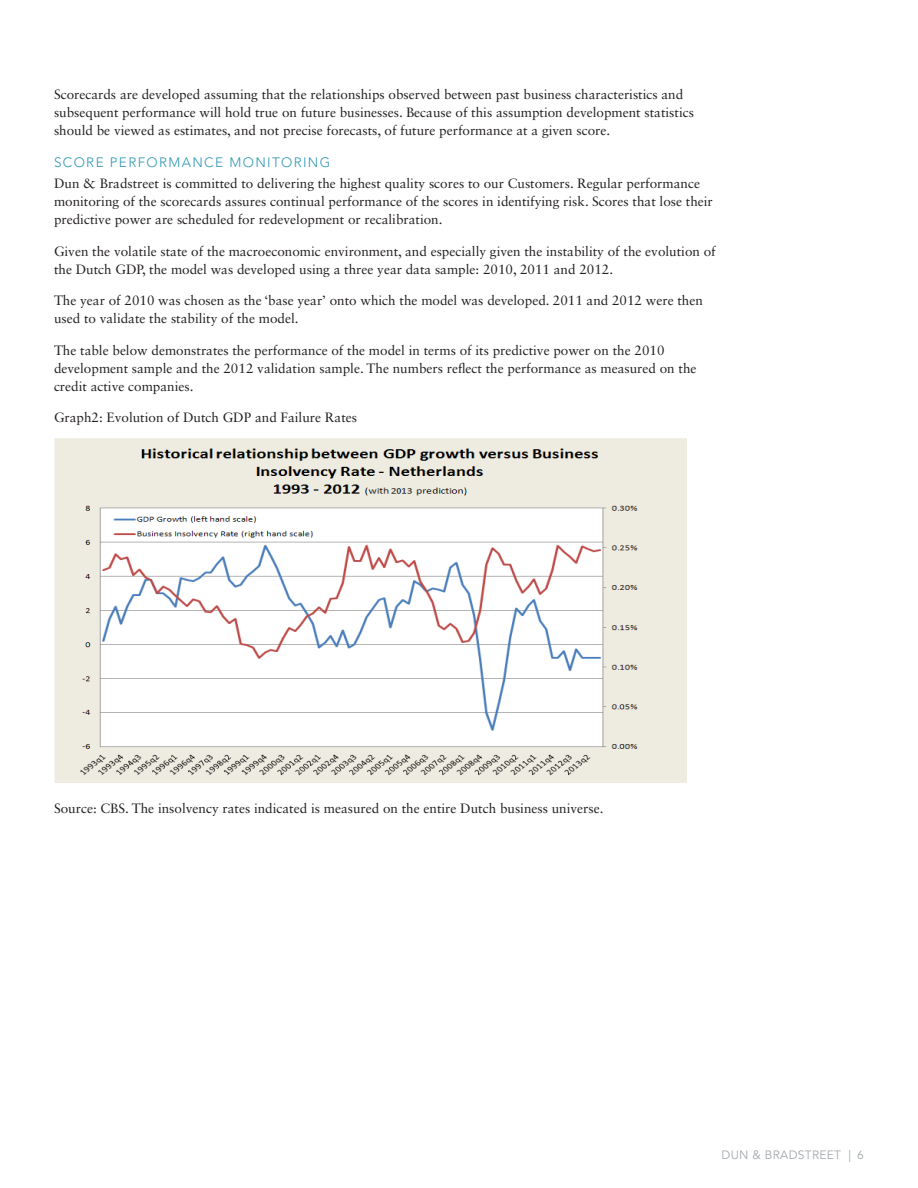
<style>
.page{position:relative;width:918px;height:1188px;background:#fff}
.page>*{position:absolute;margin:0;border:0;box-sizing:border-box;transform-origin:0 0}
.Body_Copy{font:13.5px/18px "Sabon LT Std";color:#231f20}
.Subhead{font:300 13.5px "Avenir LT Std";letter-spacing:.1em;color:#2e97b4}
.t1{font:12px "Avenir LT Std";letter-spacing:.025em;color:#a3a9ad}
</style>
<div class="page">
<img style="left:54px;top:438px;width:632px;height:344px">
<p class="Body_Copy" style="left:54px;top:85px;width:642px">Scorecards are developed assuming that the relationships observed between past business characteristics and subsequent performance will hold true on future businesses. Because of this assumption development statistics should be viewed as estimates, and not precise forecasts, of future performance at a given score.</p>
<p class="Subhead" style="left:54px;top:154px;width:278px">SCORE PERFORMANCE MONITORING</p>
<p class="Body_Copy" style="left:54px;top:174px;width:660px">Dun &amp; Bradstreet is committed to delivering the highest quality scores to our Customers. Regular performance monitoring of the scorecards assures continual performance of the scores in identifying risk. Scores that lose their predictive power are scheduled for redevelopment or recalibration.</p>
<p class="Body_Copy" style="left:54px;top:242px;width:663px">Given the volatile state of the macroeconomic environment, and especially given the instability of the evolution of the Dutch GDP, the model was developed using a three year data sample: 2010, 2011 and 2012.</p>
<p class="Body_Copy" style="left:54px;top:291px;width:650px">The year of 2010 was chosen as the ‘base year’ onto which the model was developed. 2011 and 2012 were then used to validate the stability of the model.</p>
<p class="Body_Copy" style="left:54px;top:341px;width:644px">The table below demonstrates the performance of the model in terms of its predictive power on the 2010 development sample and the 2012 validation sample. The numbers reflect the performance as measured on the credit active companies.</p>
<p class="Body_Copy" style="left:54px;top:408px;width:305px">Graph2: Evolution of Dutch GDP and Failure Rates</p>
<p class="Body_Copy" style="left:54px;top:799px;width:551px">Source: CBS. The insolvency rates indicated is measured on the entire Dutch business universe.</p>
<p class="t1" style="left:722px;top:1148px;width:144px">DUN &amp; BRADSTREET | 6</p>
</div>
